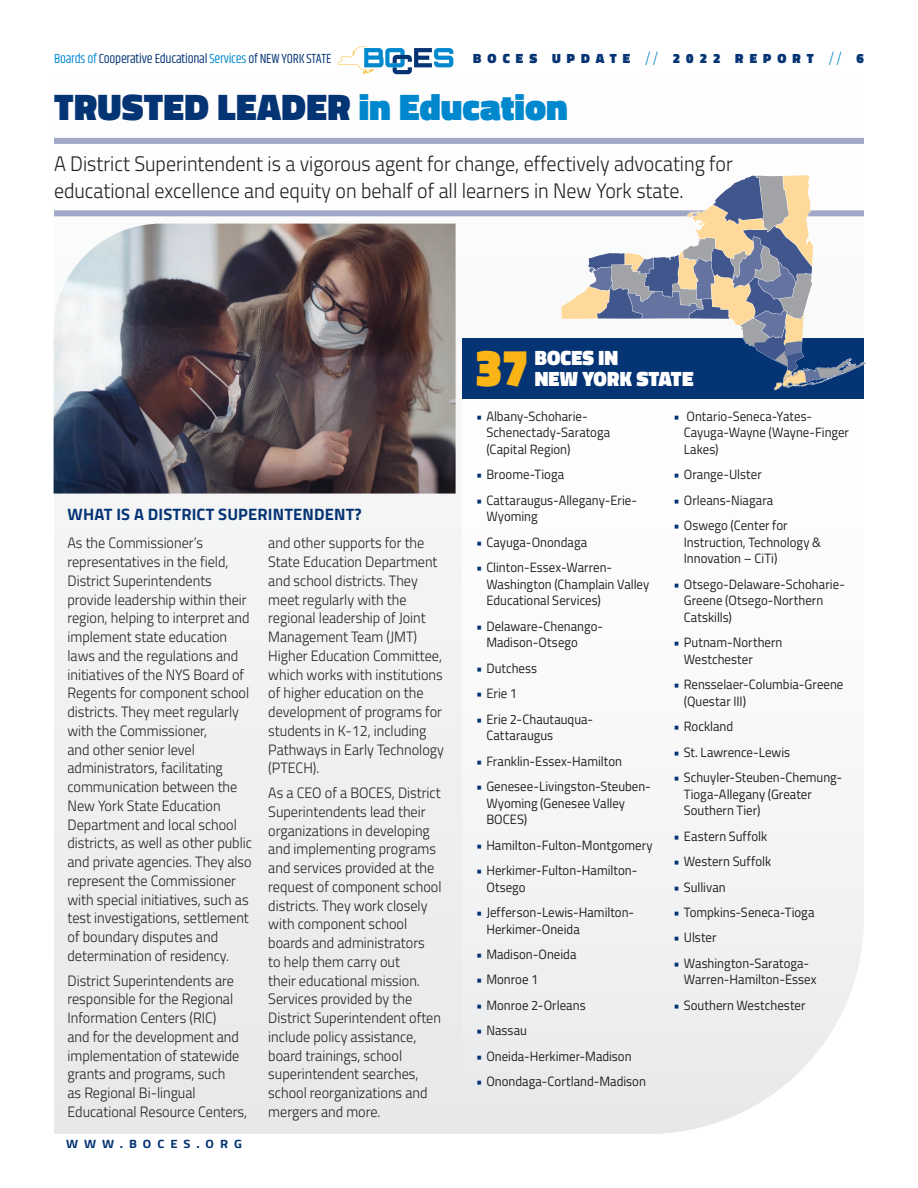
<style>
.page{position:relative;width:918px;height:1188px;background:#fff}
.page>*{position:absolute;margin:0;border:0;box-sizing:border-box;transform-origin:0 0}
.t1{font:900 52.5px "Titillium Web";color:#fbb416;scale:.95 1}
.heading_2{font:900 37.5px "Titillium Web";letter-spacing:.005em;color:#053474}
.large_intro_text{font:300 21px/27px "Titillium Web";color:#231f20;scale:.95 1}
.t2{font:900 21px/21px "Titillium Web";letter-spacing:.01em;color:#fff;scale:.95 1}
.subhd3_-_blue_caps{font:700 16.5px "Titillium Web";letter-spacing:.01em;color:#053474}
.body_text_-_sidebar{font:300 15px/18.8px "Titillium Web";color:#231f20;scale:.95 1}
.t3{font:13.5px/16.5px "Titillium Web";color:#231f20;scale:.95 1}
.t4{font:13.5px "Khand";letter-spacing:-.02em;color:#053474}
.t5{font:900 13.5px "Titillium Web";letter-spacing:.45em;color:#053474}
.t6{font:700 12px "Titillium Web";letter-spacing:.46em;color:#053474;scale:1.08 1}
.s1{color:#0088ce}
.s2{font-weight:300;font-size:19.2px;color:#0088ce}
.s3{color:#053474}
</style>
<div class="page">
<div style="left:54px;top:137px;width:810px;height:997px;background:#eeeff0"></div>
<svg style="left:338px;top:46px;width:115px;height:28px"></svg>
<img style="left:54px;top:224px;width:402px;height:270px">
<div style="left:462px;top:398px;width:402px;height:736px;background:linear-gradient(to right,#f4f5f5,#f8f8f8)"></div>
<div style="left:462px;top:338px;width:402px;height:60px;background:#053474"></div>
<div style="left:54px;top:138px;width:810px;height:78px;background:#fff"></div>
<div style="left:54px;top:210px;width:810px;height:6px;background:#a0a7c7"></div>
<div style="left:54px;top:138px;width:810px;height:6px;background:#a0a7c7"></div>
<svg style="left:562px;top:175px;width:304px;height:215px"></svg>
<p class="t4" style="left:54px;top:50px;width:279px"><span class="s1">Boards of</span> Cooperative Educational <span class="s1">Services</span> of NEW YORK STATE</p>
<p class="t5" style="left:473px;top:49px;width:392px">BOCES UPDATE <span class="s2">//</span> 2022 REPORT <span class="s2">//</span> 6</p>
<p class="heading_2" style="left:54px;top:80px;width:515px">TRUSTED LEADER <span class="s1">in Education</span></p>
<p class="large_intro_text" style="left:54px;top:150px;width:716px">A District Superintendent is a vigorous agent for change, effectively advocating for educational excellence and equity on behalf of all learners in New York state.</p>
<p class="subhd3_-_blue_caps" style="left:68px;top:501px;width:296px">WHAT IS A DISTRICT SUPERINTENDENT?</p>
<p class="body_text_-_sidebar" style="left:68px;top:533px;width:196px">As the Commissioner’s representatives in the field,<br>District Superintendents provide leadership within their region, helping to interpret and implement state education laws and the regulations and initiatives of the NYS Board of<br>Regents for component school districts. They meet regularly with the Commissioner,<br>and other senior level administrators, facilitating communication between the<br>New York State Education<br>Department and local school districts, as well as other public and private agencies. They also represent the Commissioner with special initiatives, such as test investigations, settlement of boundary disputes and determination of residency.</p>
<p class="body_text_-_sidebar" style="left:68px;top:970px;width:191px">District Superintendents are responsible for the Regional<br>Information Centers (RIC)<br>and for the development and implementation of statewide grants and programs, such<br>as Regional Bi-lingual<br>Educational Resource Centers,</p>
<p class="body_text_-_sidebar" style="left:268px;top:533px;width:186px">and other supports for the<br>State Education Department and school districts. They meet regularly with the regional leadership of Joint<br>Management Team (JMT)<br>Higher Education Committee, which works with institutions of higher education on the development of programs for students in K-12, including<br>Pathways in Early Technology (PTECH).</p>
<p class="body_text_-_sidebar" style="left:268px;top:783px;width:184px">As a CEO of a BOCES, District<br>Superintendents lead their organizations in developing and implementing programs and services provided at the request of component school districts. They work closely with component school boards and administrators<br>to help them carry out<br>their educational mission.<br>Services provided by the<br>District Superintendent often include policy assistance, board trainings, school superintendent searches, school reorganizations and mergers and more.</p>
<p class="t6" style="left:66px;top:1134px;width:164px">WWW.BOCES.ORG</p>
<p class="t1" style="left:475px;top:329px;width:58px">37</p>
<p class="t2" style="left:535px;top:347px;width:169px">BOCES IN<br>NEW YORK STATE</p>
<p class="t3" style="left:486px;top:407px;width:132px;text-indent:-10px"><span class="s3">•</span> Albany-Schoharie-<br>Schenectady-Saratoga (Capital Region)</p>
<p class="t3" style="left:476px;top:466px;width:94px"><span class="s3">•</span> Broome-Tioga</p>
<p class="t3" style="left:486px;top:491px;width:160px;text-indent:-10px"><span class="s3">•</span> Cattaraugus-Allegany-Erie-<br>Wyoming</p>
<p class="t3" style="left:476px;top:533px;width:119px"><span class="s3">•</span> Cayuga-Onondaga</p>
<p class="t3" style="left:486px;top:559px;width:173px;text-indent:-10px"><span class="s3">•</span> Clinton-Essex-Warren-<br>Washington (Champlain Valley<br>Educational Services)</p>
<p class="t3" style="left:486px;top:617px;width:125px;text-indent:-10px"><span class="s3">•</span> Delaware-Chenango-<br>Madison-Otsego</p>
<p class="t3" style="left:476px;top:659px;width:66px"><span class="s3">•</span> Dutchess</p>
<p class="t3" style="left:476px;top:685px;width:45px"><span class="s3">•</span> Erie 1</p>
<p class="t3" style="left:486px;top:710px;width:114px;text-indent:-10px"><span class="s3">•</span> Erie 2-Chautauqua-<br>Cattaraugus</p>
<p class="t3" style="left:476px;top:752px;width:155px"><span class="s3">•</span> Franklin-Essex-Hamilton</p>
<p class="t3" style="left:486px;top:778px;width:175px;text-indent:-10px"><span class="s3">•</span> Genesee-Livingston-Steuben-<br>Wyoming (Genesee Valley<br>BOCES)</p>
<p class="t3" style="left:476px;top:836px;width:188px"><span class="s3">•</span> Hamilton-Fulton-Montgomery</p>
<p class="t3" style="left:486px;top:861px;width:160px;text-indent:-10px"><span class="s3">•</span> Herkimer-Fulton-Hamilton-<br>Otsego</p>
<p class="t3" style="left:486px;top:903px;width:157px;text-indent:-10px"><span class="s3">•</span> Jefferson-Lewis-Hamilton-<br>Herkimer-Oneida</p>
<p class="t3" style="left:476px;top:945px;width:107px"><span class="s3">•</span> Madison-Oneida</p>
<p class="t3" style="left:476px;top:971px;width:67px"><span class="s3">•</span> Monroe 1</p>
<p class="t3" style="left:476px;top:996px;width:117px"><span class="s3">•</span> Monroe 2-Orleans</p>
<p class="t3" style="left:476px;top:1022px;width:55px"><span class="s3">•</span> Nassau</p>
<p class="t3" style="left:476px;top:1047px;width:165px"><span class="s3">•</span> Oneida-Herkimer-Madison</p>
<p class="t3" style="left:476px;top:1073px;width:181px"><span class="s3">•</span> Onondaga-Cortland-Madison</p>
<p class="t3" style="left:684px;top:407px;width:175px;text-indent:-10px"><span class="s3">•</span> Ontario-Seneca-Yates-<br>Cayuga-Wayne (Wayne-Finger<br>Lakes)</p>
<p class="t3" style="left:673px;top:466px;width:95px"><span class="s3">•</span> Orange-Ulster</p>
<p class="t3" style="left:673px;top:491px;width:107px"><span class="s3">•</span> Orleans-Niagara</p>
<p class="t3" style="left:684px;top:517px;width:146px;text-indent:-10px"><span class="s3">•</span> Oswego (Center for<br>Instruction, Technology &amp;<br>Innovation – CiTi)</p>
<p class="t3" style="left:684px;top:575px;width:171px;text-indent:-10px"><span class="s3">•</span> Otsego-Delaware-Schoharie-<br>Greene (Otsego-Northern<br>Catskills)</p>
<p class="t3" style="left:684px;top:634px;width:105px;text-indent:-10px"><span class="s3">•</span> Putnam-Northern<br>Westchester</p>
<p class="t3" style="left:684px;top:676px;width:170px;text-indent:-10px"><span class="s3">•</span> Rensselaer-Columbia-Greene (Questar III)</p>
<p class="t3" style="left:673px;top:718px;width:65px"><span class="s3">•</span> Rockland</p>
<p class="t3" style="left:673px;top:743px;width:124px"><span class="s3">•</span> St. Lawrence-Lewis</p>
<p class="t3" style="left:684px;top:769px;width:168px;text-indent:-10px"><span class="s3">•</span> Schuyler-Steuben-Chemung-<br>Tioga-Allegany (Greater<br>Southern Tier)</p>
<p class="t3" style="left:673px;top:827px;width:100px"><span class="s3">•</span> Eastern Suffolk</p>
<p class="t3" style="left:673px;top:852px;width:105px"><span class="s3">•</span> Western Suffolk</p>
<p class="t3" style="left:673px;top:878px;width:57px"><span class="s3">•</span> Sullivan</p>
<p class="t3" style="left:673px;top:903px;width:150px"><span class="s3">•</span> Tompkins-Seneca-Tioga</p>
<p class="t3" style="left:673px;top:929px;width:47px"><span class="s3">•</span> Ulster</p>
<p class="t3" style="left:684px;top:954px;width:141px;text-indent:-10px"><span class="s3">•</span> Washington-Saratoga-<br>Warren-Hamilton-Essex</p>
<p class="t3" style="left:673px;top:996px;width:141px"><span class="s3">•</span> Southern Westchester</p>
</div>
